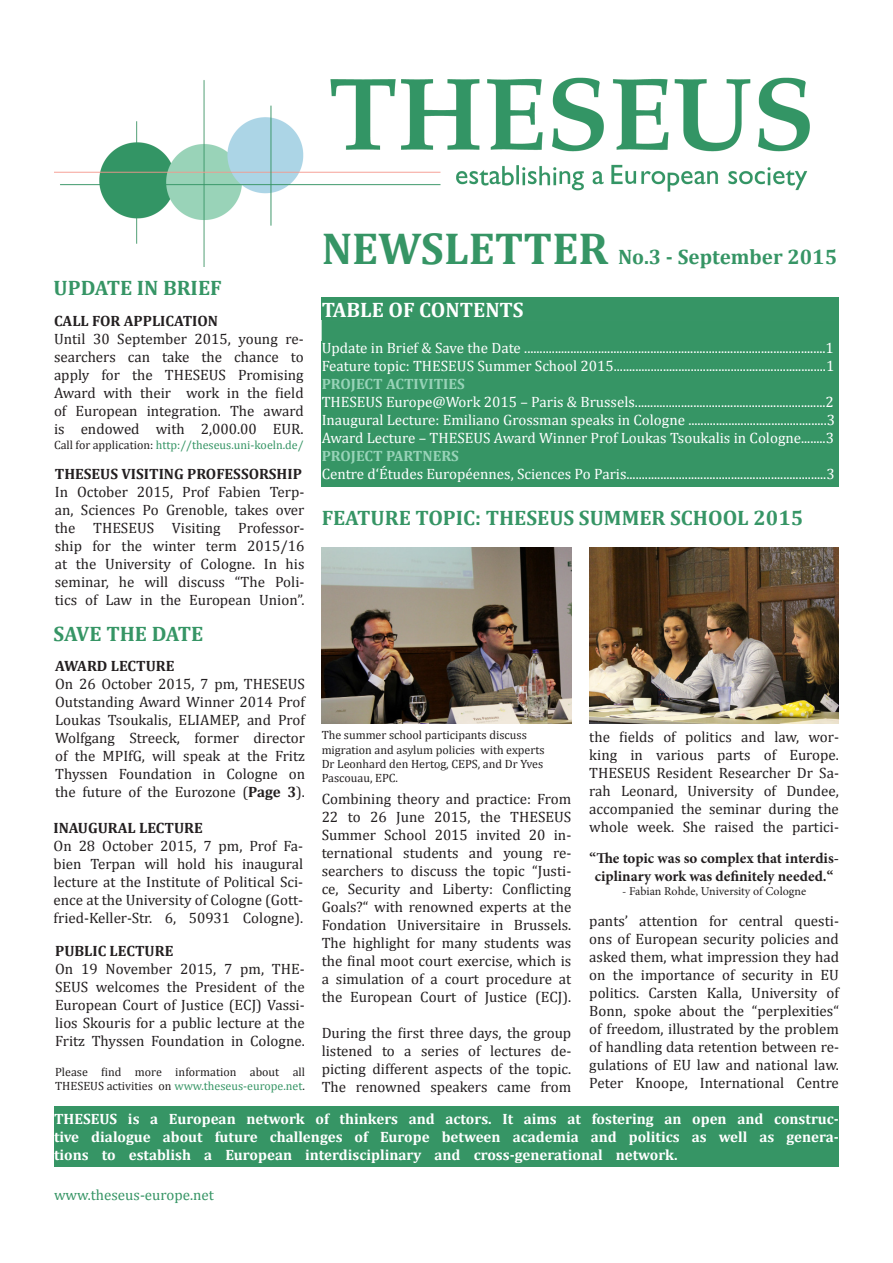
<style>
.page{position:relative;width:893px;height:1263px;background:#fff}
.page>*{position:absolute;margin:0;border:0;box-sizing:border-box;transform-origin:0 0}
.t1{font:700 21px "Cambria";color:#369565}
.t2{font:700 21px "Cambria";color:#fff}
.t3{font:15px/18px "Cambria";color:#231f20;text-align:justify}
.t4{font:15px "Cambria";color:#fff}
.t5{font:700 15px/18px "Cambria";color:#fff;text-align:justify}
.t6{font:700 15px "Cambria";color:#231f20}
.t7{font:700 15px/18px "Minion Pro";color:#231f20;text-align:center}
.t8{font:700 15px "Cambria";color:#98d3b8}
.t9{font:15px "Cambria";color:#369565}
.t10{font:12px/14.4px "Cambria";color:#231f20}
.t11{font:12px "Cambria";color:#369565}
.t12{font:12px "Minion Pro";letter-spacing:-.005em;color:#231f20}
.s1{color:#231f20}
.s2{font-weight:700}
.s3{font-size:45px}
</style>
<div class="page">
<img style="left:54px;top:77px;width:756px;height:189px">
<div style="left:322px;top:341px;width:517px;height:146px;background:#369565"></div>
<div style="left:54px;top:1106px;width:785px;height:61px;background:#369565"></div>
<div style="left:322px;top:298px;width:517px;height:22px;background:#369565"></div>
<div style="left:322px;top:319px;width:517px;height:23px;background:#369565"></div>
<img style="left:322px;top:547px;width:249px;height:176px">
<img style="left:589px;top:547px;width:250px;height:176px">
<p class="t1" style="left:54px;top:273px;width:170px">UPDATE IN BRIEF</p>
<p class="t6" style="left:54px;top:311px;width:166px">CALL FOR APPLICATION</p>
<p class="t3" style="left:54px;top:330px;width:251px">Until 30 September 2015, young re&shy;searchers can take the chance to apply for the THESEUS Promising Award with their work in the field of European integration. The award is endowed with 2,000.00 EUR.</p>
<p class="t11" style="left:54px;top:438px;width:251px"><span class="s1">Call for application:</span> http://theseus.uni-koeln.de/</p>
<p class="t6" style="left:55px;top:463px;width:249px">THESEUS VISITING PROFESSORSHIP</p>
<p class="t3" style="left:55px;top:482px;width:251px">In October 2015, Prof Fabien Terp&shy;an, Sciences Po Grenoble, takes over the THESEUS Visiting Professor&shy;ship for the winter term 2015/16 at the University of Cologne. In his seminar, he will discuss “The Poli&shy;tics of Law in the European Union”.</p>
<p class="t1" style="left:54px;top:619px;width:151px">SAVE THE DATE</p>
<p class="t6" style="left:55px;top:655px;width:121px">AWARD LECTURE</p>
<p class="t3" style="left:55px;top:675px;width:251px">On 26 October 2015, 7 pm, THESEUS Outstanding Award Winner 2014 Prof Loukas Tsoukalis, ELIAMEP, and Prof Wolfgang Streeck, former director of the MPIfG, will speak at the Fritz Thyssen Foundation in Cologne on the future of the Eurozone (<span class="s2">Page 3</span>).</p>
<p class="t6" style="left:54px;top:818px;width:151px">INAUGURAL LECTURE</p>
<p class="t3" style="left:54px;top:837px;width:251px">On 28 October 2015, 7 pm, Prof Fa&shy;bien Terpan will hold his inaugural lecture at the Institute of Political Sci&shy;ence at the University of Cologne (Gott&shy;fried-Keller-Str. 6, 50931 Cologne).</p>
<p class="t6" style="left:55px;top:940px;width:120px">PUBLIC LECTURE</p>
<p class="t3" style="left:55px;top:959px;width:251px">On 19 November 2015, 7 pm, THE-SEUS welcomes the President of the European Court of Justice (ECJ) Vassi&shy;lios Skouris for a public lecture at the Fritz Thyssen Foundation in Cologne.</p>
<p class="t10" style="left:55px;top:1064px;width:251px">Please find more information about all</p>
<p class="t11" style="left:55px;top:1079px;width:251px"><span class="s1">THESEUS activities on</span> www.theseus-europe.net<span class="s1">.</span></p>
<p class="t1" style="left:322px;top:242px;width:517px"><span class="s3">NEWSLETTER</span> No.3 - September 2015</p>
<p class="t2" style="left:322px;top:295px;width:203px">TABLE OF CONTENTS</p>
<p class="t4" style="left:322px;top:339px;width:514px">Update in Brief &amp; Save the Date ..................................................................................................1</p>
<p class="t4" style="left:322px;top:357px;width:514px">Feature topic: THESEUS Summer School 2015.....................................................................1</p>
<p class="t8" style="left:322px;top:373px;width:145px">PROJECT ACTIVITIES</p>
<p class="t4" style="left:322px;top:393px;width:514px">THESEUS Europe@Work 2015 – Paris &amp; Brussels..............................................................2</p>
<p class="t4" style="left:322px;top:411px;width:515px">Inaugural Lecture: Emiliano Grossman speaks in Cologne .............................................3</p>
<p class="t4" style="left:322px;top:429px;width:514px">Award Lecture – THESEUS Award Winner Prof Loukas Tsoukalis in Cologne........3</p>
<p class="t8" style="left:322px;top:445px;width:139px">PROJECT PARTNERS</p>
<p class="t4" style="left:322px;top:465px;width:515px">Centre d‘Études Européennes, Sciences Po Paris.................................................................3</p>
<p class="t1" style="left:322px;top:502px;width:483px">FEATURE TOPIC: THESEUS SUMMER SCHOOL 2015</p>
<p class="t10" style="left:322px;top:728px;width:224px">The summer school participants discuss migration and asylum policies with experts Dr Leonhard den Hertog, CEPS, and Dr Yves Pascouau, EPC.</p>
<p class="t3" style="left:322px;top:789px;width:251px">Combining theory and practice: From 22 to 26 June 2015, the THESEUS Summer School 2015 invited 20 in&shy;ternational students and young re&shy;searchers to discuss the topic “Justi&shy;ce, Security and Liberty: Conflicting Goals?“ with renowned experts at the Fondation Universitaire in Brussels.<br>The highlight for many students was the final moot court exercise, which is a simulation of a court procedure at the European Court of Justice (ECJ).</p>
<p class="t3" style="left:322px;top:1023px;width:251px">During the first three days, the group listened to a series of lectures de&shy;picting different aspects of the topic.</p>
<p class="t3" style="left:322px;top:1077px;width:251px">The renowned speakers came from</p>
<p class="t3" style="left:589px;top:727px;width:251px">the fields of politics and law, wor&shy;king in various parts of Europe.</p>
<p class="t3" style="left:589px;top:763px;width:251px">THESEUS Resident Researcher Dr Sa&shy;rah Leonard, University of Dundee, accompanied the seminar during the whole week. She raised the partici-</p>
<p class="t7" style="left:589px;top:849px;width:251px">“The topic was so complex that interdis&shy;ciplinary work was definitely needed.“</p>
<p class="t12" style="left:622px;top:883px;width:185px">- Fabian Rohde, University of Cologne</p>
<p class="t3" style="left:589px;top:911px;width:251px">pants’ attention for central questi&shy;ons of European security policies and asked them, what impression they had on the importance of security in EU politics. Carsten Kalla, University of Bonn, spoke about the “perplexities“ of freedom, illustrated by the problem of handling data retention between re&shy;gulations of EU law and national law.<br>Peter Knoope, International Centre</p>
<p class="t5" style="left:54px;top:1109px;width:786px">THESEUS is a European network of thinkers and actors. It aims at fostering an open and construc&shy;tive dialogue about future challenges of Europe between academia and politics as well as genera&shy;tions to establish a European interdisciplinary and cross-generational network.</p>
<p class="t9" style="left:54px;top:1186px;width:162px">www.theseus-europe.net</p>
</div>
